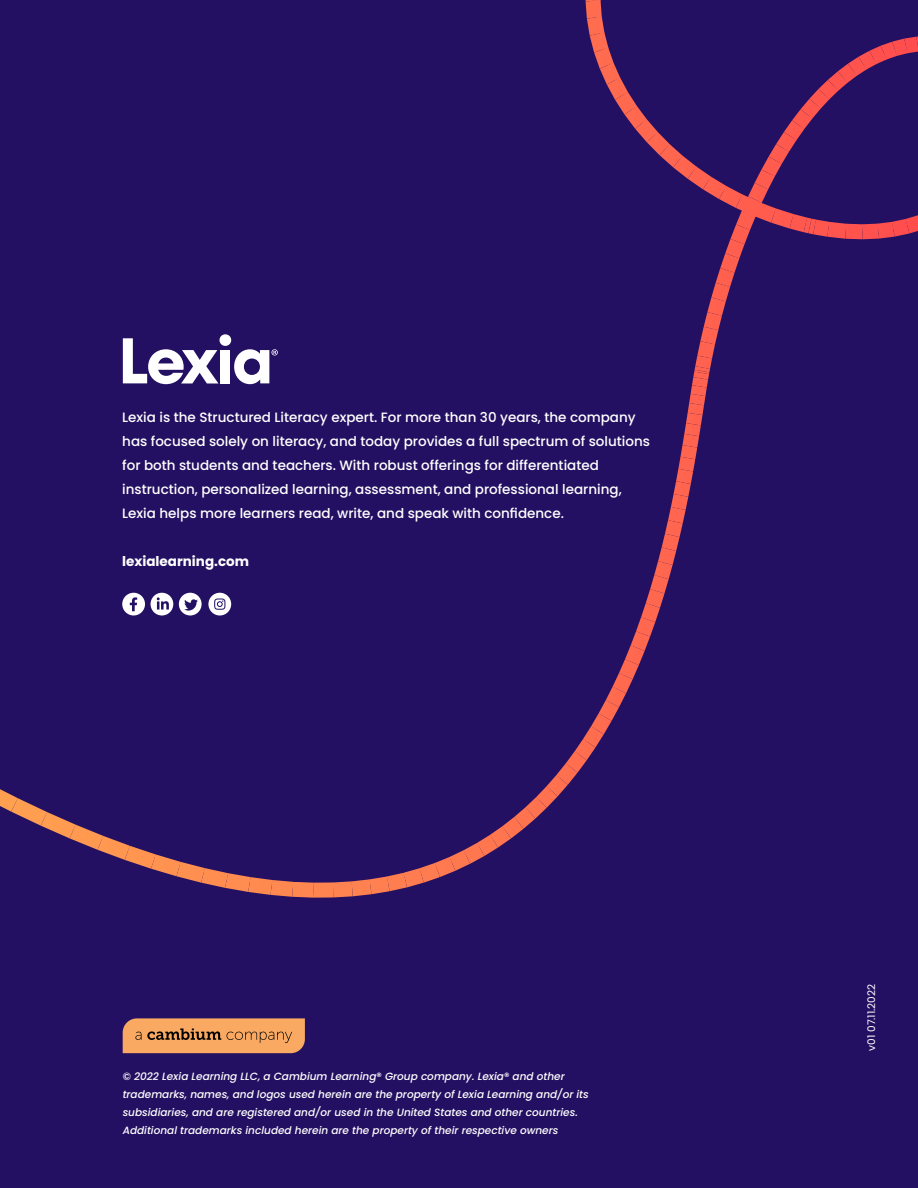
<style>
.page{position:relative;width:918px;height:1188px;background:#241062}
.page>*{position:absolute;margin:0;border:0;box-sizing:border-box;transform-origin:0 0}
.t1{font:500 13.5px/24px "Poppins";color:#fff}
.t2{font:700 13.5px "Poppins";color:#fff}
.t3{font:italic 500 10.5px/18px "Poppins";color:#fff}
.t4{font:10.5px "Poppins";color:#fff}
.s1{font-style:normal}
</style>
<div class="page">
<img style="left:586px;top:0;width:16px;height:19px">
<img style="left:587px;top:17px;width:17px;height:19px">
<img style="left:590px;top:32px;width:18px;height:20px">
<img style="left:594px;top:48px;width:20px;height:21px">
<img style="left:600px;top:63px;width:20px;height:22px">
<img style="left:607px;top:77px;width:21px;height:23px">
<img style="left:615px;top:92px;width:22px;height:23px">
<img style="left:625px;top:106px;width:22px;height:23px">
<img style="left:635px;top:119px;width:23px;height:23px">
<img style="left:647px;top:132px;width:23px;height:23px">
<img style="left:660px;top:144px;width:23px;height:23px">
<img style="left:673px;top:156px;width:24px;height:23px">
<img style="left:688px;top:167px;width:23px;height:22px">
<img style="left:703px;top:177px;width:23px;height:22px">
<img style="left:719px;top:186px;width:23px;height:22px">
<img style="left:736px;top:194px;width:12px;height:17px">
<img style="left:756px;top:203px;width:20px;height:20px">
<img style="left:771px;top:209px;width:22px;height:20px">
<img style="left:790px;top:214px;width:17px;height:18px">
<img style="left:804px;top:218px;width:8px;height:15px">
<img style="left:808px;top:219px;width:8px;height:15px">
<img style="left:813px;top:220px;width:17px;height:17px">
<img style="left:827px;top:222px;width:20px;height:17px">
<img style="left:845px;top:224px;width:32px;height:15px">
<img style="left:877px;top:222px;width:15px;height:17px">
<img style="left:892px;top:219px;width:18px;height:18px">
<img style="left:905px;top:215px;width:13px;height:18px">
<svg style="left:917px;top:215px;width:1px;height:14px"></svg>
<img style="left:904px;top:37px;width:14px;height:16px">
<img style="left:892px;top:39px;width:16px;height:17px">
<img style="left:881px;top:42px;width:16px;height:18px">
<img style="left:869px;top:46px;width:17px;height:18px">
<img style="left:858px;top:51px;width:19px;height:18px">
<img style="left:848px;top:57px;width:19px;height:19px">
<img style="left:838px;top:64px;width:19px;height:19px">
<img style="left:828px;top:71px;width:20px;height:20px">
<img style="left:818px;top:80px;width:20px;height:19px">
<img style="left:809px;top:89px;width:20px;height:20px">
<img style="left:801px;top:99px;width:19px;height:20px">
<img style="left:792px;top:110px;width:20px;height:19px">
<img style="left:784px;top:120px;width:20px;height:20px">
<img style="left:776px;top:132px;width:20px;height:20px">
<img style="left:769px;top:144px;width:20px;height:20px">
<img style="left:761px;top:157px;width:21px;height:19px">
<img style="left:755px;top:170px;width:20px;height:20px">
<img style="left:748px;top:183px;width:20px;height:19px">
<img style="left:742px;top:197px;width:20px;height:19px">
<img style="left:736px;top:211px;width:20px;height:19px">
<img style="left:730px;top:225px;width:20px;height:18px">
<img style="left:725px;top:239px;width:20px;height:19px">
<img style="left:720px;top:254px;width:19px;height:19px">
<img style="left:716px;top:268px;width:18px;height:19px">
<img style="left:711px;top:283px;width:19px;height:18px">
<img style="left:707px;top:298px;width:19px;height:17px">
<img style="left:704px;top:312px;width:18px;height:18px">
<img style="left:700px;top:327px;width:18px;height:17px">
<img style="left:697px;top:341px;width:18px;height:17px">
<img style="left:695px;top:356px;width:17px;height:13px">
<img style="left:695px;top:366px;width:15px;height:6px">
<img style="left:694px;top:370px;width:15px;height:2px">
<img style="left:693px;top:372px;width:16px;height:8px">
<img style="left:692px;top:377px;width:16px;height:11px">
<img style="left:691px;top:386px;width:15px;height:10px">
<img style="left:689px;top:394px;width:16px;height:11px">
<img style="left:688px;top:403px;width:16px;height:12px">
<img style="left:686px;top:413px;width:16px;height:12px">
<img style="left:684px;top:423px;width:16px;height:13px">
<img style="left:682px;top:434px;width:17px;height:14px">
<img style="left:680px;top:445px;width:17px;height:14px">
<img style="left:678px;top:457px;width:17px;height:14px">
<img style="left:676px;top:469px;width:17px;height:14px">
<img style="left:674px;top:482px;width:17px;height:15px">
<img style="left:671px;top:494px;width:17px;height:14px">
<img style="left:668px;top:507px;width:18px;height:16px">
<img style="left:665px;top:521px;width:17px;height:14px">
<img style="left:662px;top:534px;width:18px;height:17px">
<img style="left:658px;top:548px;width:18px;height:15px">
<img style="left:654px;top:561px;width:19px;height:17px">
<img style="left:650px;top:575px;width:19px;height:18px">
<img style="left:646px;top:589px;width:18px;height:19px">
<img style="left:641px;top:603px;width:19px;height:19px">
<img style="left:636px;top:617px;width:19px;height:20px">
<img style="left:631px;top:632px;width:19px;height:18px">
<img style="left:625px;top:645px;width:20px;height:20px">
<img style="left:619px;top:659px;width:20px;height:20px">
<img style="left:613px;top:673px;width:19px;height:20px">
<img style="left:606px;top:687px;width:20px;height:20px">
<img style="left:599px;top:700px;width:20px;height:20px">
<img style="left:591px;top:713px;width:21px;height:21px">
<img style="left:583px;top:726px;width:21px;height:21px">
<img style="left:575px;top:739px;width:20px;height:21px">
<img style="left:566px;top:752px;width:20px;height:21px">
<img style="left:556px;top:764px;width:21px;height:21px">
<img style="left:547px;top:775px;width:21px;height:22px">
<img style="left:536px;top:786px;width:21px;height:22px">
<img style="left:526px;top:797px;width:21px;height:22px">
<img style="left:514px;top:807px;width:21px;height:22px">
<img style="left:502px;top:817px;width:22px;height:21px">
<img style="left:490px;top:827px;width:21px;height:21px">
<img style="left:477px;top:835px;width:21px;height:21px">
<img style="left:463px;top:843px;width:21px;height:21px">
<img style="left:449px;top:851px;width:21px;height:20px">
<img style="left:435px;top:857px;width:20px;height:20px">
<img style="left:419px;top:863px;width:21px;height:20px">
<img style="left:403px;top:869px;width:21px;height:18px">
<img style="left:387px;top:873px;width:20px;height:18px">
<img style="left:371px;top:877px;width:18px;height:17px">
<img style="left:352px;top:879px;width:19px;height:17px">
<img style="left:272px;top:880px;width:80px;height:18px">
<img style="left:249px;top:877px;width:23px;height:18px">
<img style="left:226px;top:873px;width:24px;height:19px">
<img style="left:203px;top:868px;width:25px;height:20px">
<img style="left:176px;top:862px;width:29px;height:21px">
<img style="left:152px;top:854px;width:29px;height:22px">
<img style="left:125px;top:846px;width:31px;height:23px">
<img style="left:98px;top:836px;width:32px;height:24px">
<img style="left:70px;top:825px;width:33px;height:25px">
<img style="left:42px;top:812px;width:34px;height:26px">
<img style="left:12px;top:798px;width:35px;height:28px">
<img style="left:0;top:789px;width:18px;height:23px">
<div style="left:179px;top:593px;width:23px;height:22px;background:#fff;border-radius:50%"></div>
<svg style="left:184px;top:599px;width:14px;height:12px"></svg>
<div style="left:151px;top:593px;width:22px;height:22px;background:#fff;border-radius:50%"></div>
<svg style="left:157px;top:597px;width:12px;height:13px"></svg>
<div style="left:122px;top:593px;width:23px;height:22px;background:#fff;border-radius:50%"></div>
<svg style="left:130px;top:597px;width:7px;height:14px"></svg>
<div style="left:208px;top:593px;width:23px;height:22px;background:#fff;border-radius:50%"></div>
<svg style="left:214px;top:598px;width:11px;height:12px"></svg>
<svg style="left:123px;top:1018px;width:182px;height:35px;background:#e19859"></svg>
<svg style="left:123px;top:338px;width:95px;height:46px"></svg>
<div style="left:221px;top:350px;width:9px;height:33px;background:#fff"></div>
<div style="left:220px;top:334px;width:11px;height:12px;background:#fff;border-radius:50%"></div>
<svg style="left:234px;top:349px;width:44px;height:35px"></svg>
<p class="t1" style="left:122px;top:406px;width:529px">Lexia is the Structured Literacy expert. For more than 30 years, the company has focused solely on literacy, and today provides a full spectrum of solutions for both students and teachers. With robust offerings for differentiated instruction, personalized learning, assessment, and professional learning, Lexia helps more learners read, write, and speak with confidence.</p>
<p class="t2" style="left:122px;top:556px;width:128px">lexialearning.com</p>
<p class="t3" style="left:123px;top:1067px;width:468px"><span class="s1">©</span> 2022 Lexia Learning LLC, a Cambium Learning<span class="s1">®</span> Group company. Lexia<span class="s1">®</span> and other trademarks, names, and logos used herein are the property of Lexia Learning and/or its subsidiaries, and are registered and/or used in the United States and other countries.<br>Additional trademarks included herein are the property of their respective owners</p>
<p class="t4" style="left:865px;top:1051px;width:68px;rotate:-90deg">v01 07.11.2022</p>
</div>
